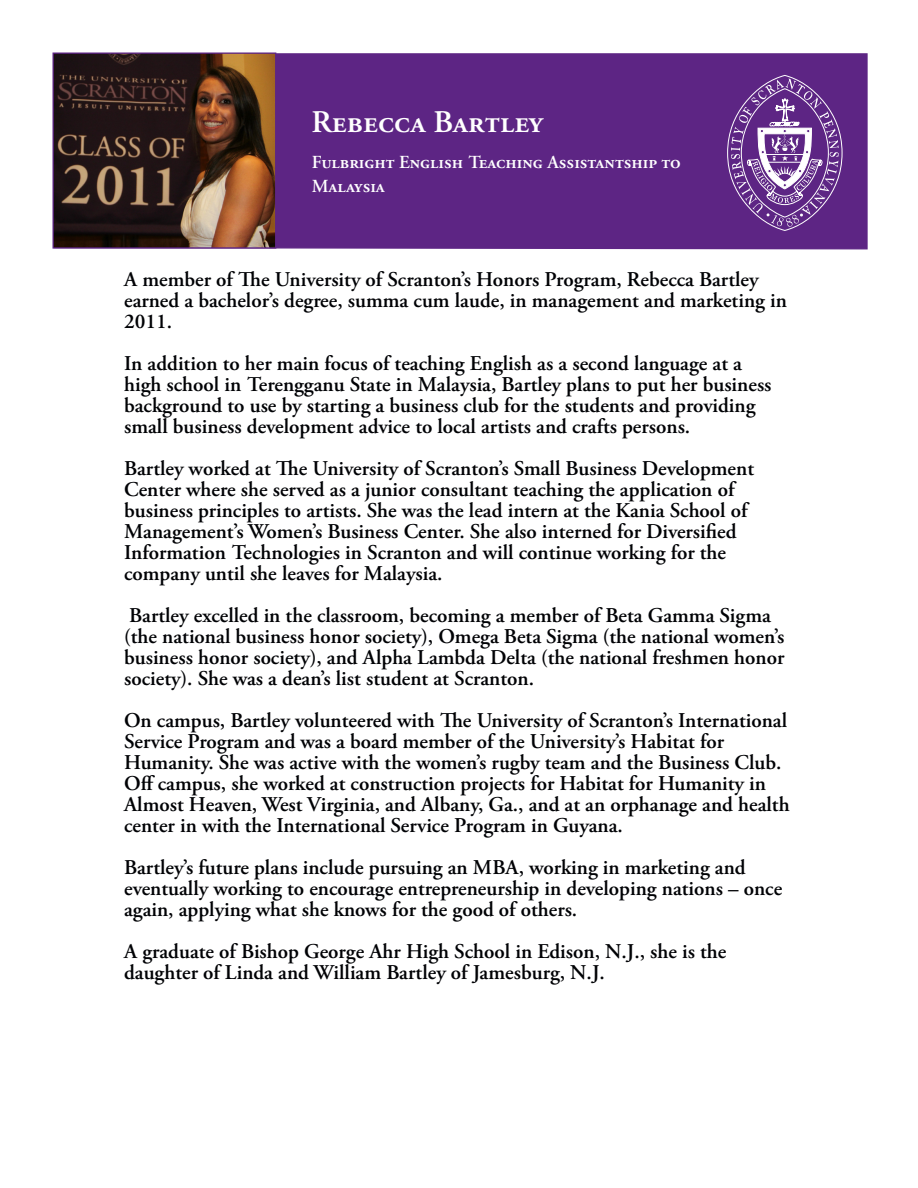
<style>
.page{position:relative;width:918px;height:1188px;background:#fff}
.page>*{position:absolute;margin:0;border:0;box-sizing:border-box;transform-origin:0 0}
.t1{font:600 31.5px "Adobe Garamond Pro";color:#fff}
.t2{font:600 21px/21px "Adobe Garamond Pro";color:#000205}
.t3{font:600 18.3px/24.2px "Adobe Garamond Pro";color:#fff}
</style>
<div class="page">
<div style="left:276px;top:53px;width:592px;height:197px;background:#5d2584"></div>
<img style="left:55px;top:54px;width:219px;height:193px">
<div style="left:53px;top:52px;width:223px;height:197px;border:1px solid #5d2584"></div>
<svg style="left:727px;top:75px;width:116px;height:156px;background:#7d519c"></svg>
<p class="t1" style="left:312px;top:104px;width:233px">Rebecca Bartley</p>
<p class="t3" style="left:312px;top:150px;width:370px">Fulbright English Teaching Assistantship to<br>Malaysia</p>
<p class="t2" style="left:124px;top:269px;width:664px">A member of The University of Scranton’s Honors Program, Rebecca Bartley earned a bachelor’s degree, summa cum laude, in management and marketing in<br>2011.</p>
<p class="t2" style="left:124px;top:353px;width:649px">In addition to her main focus of teaching English as a second language at a high school in Terengganu State in Malaysia, Bartley plans to put her business background to use by starting a business club for the students and providing small business development advice to local artists and crafts persons.</p>
<p class="t2" style="left:124px;top:458px;width:632px">Bartley worked at The University of Scranton’s Small Business Development Center where she served as a junior consultant teaching the application of business principles to artists. She was the lead intern at the Kania School of Management’s Women’s Business Center. She also interned for Diversified Information Technologies in Scranton and will continue working for the company until she leaves for Malaysia.</p>
<p class="t2" style="left:124px;top:605px;width:662px">Bartley excelled in the classroom, becoming a member of Beta Gamma Sigma (the national business honor society), Omega Beta Sigma (the national women’s business honor society), and Alpha Lambda Delta (the national freshmen honor society). She was a dean’s list student at Scranton.</p>
<p class="t2" style="left:124px;top:710px;width:667px">On campus, Bartley volunteered with The University of Scranton’s International Service Program and was a board member of the University’s Habitat for Humanity. She was active with the women’s rugby team and the Business Club.<br>Off campus, she worked at construction projects for Habitat for Humanity in Almost Heaven, West Virginia, and Albany, Ga., and at an orphanage and health center in with the International Service Program in Guyana.</p>
<p class="t2" style="left:124px;top:857px;width:660px">Bartley’s future plans include pursuing an MBA, working in marketing and eventually working to encourage entrepreneurship in developing nations – once again, applying what she knows for the good of others.</p>
<p class="t2" style="left:124px;top:941px;width:604px">A graduate of Bishop George Ahr High School in Edison, N.J., she is the daughter of Linda and William Bartley of Jamesburg, N.J.</p>
</div>
